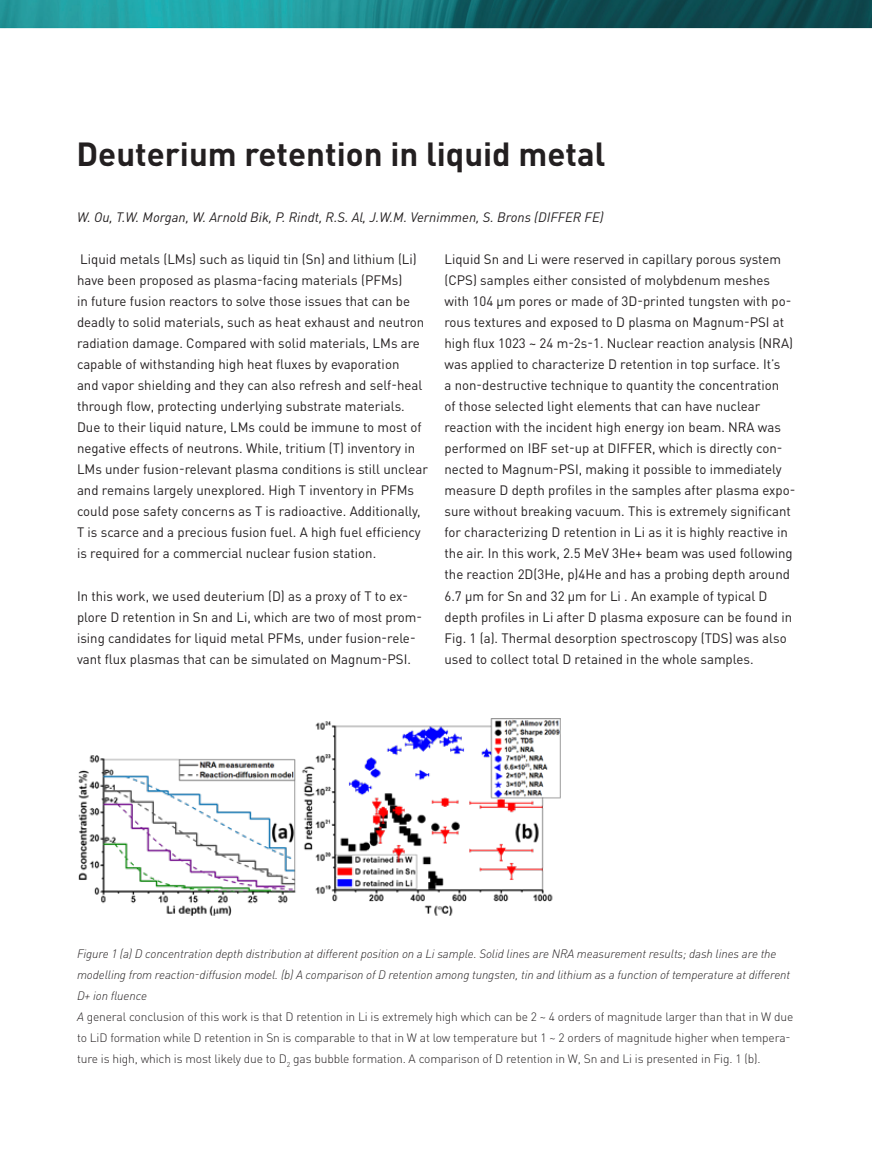
<style>
.page{position:relative;width:872px;height:1149px;background:#fff}
.page>*{position:absolute;margin:0;border:0;box-sizing:border-box;transform-origin:0 0}
.kop_klein{font:700 33px "DINOT";color:#231f20}
.broodtekst{font:13.5px/21px "DINOT";color:#231f20}
.broodtekst-2{font:italic 13.5px "DINOT";color:#231f20}
.bijschrift{font:300 12px/21px "DINOT";letter-spacing:-.01em;color:#231f20}
.bijschrift-2{font:italic 300 12px/21px "DINOT";letter-spacing:-.01em;color:#231f20}
.s1{font-style:italic}
</style>
<div class="page">
<img style="left:0;top:0;width:872px;height:29px">
<img style="left:78px;top:718px;width:483px;height:198px">
<p class="kop_klein" style="left:77px;top:133px;width:530px">Deuterium retention in liquid metal</p>
<p class="broodtekst-2" style="left:77px;top:209px;width:528px">W. Ou, T.W. Morgan, W. Arnold Bik, P. Rindt, R.S. Al, J.W.M. Vernimmen, S. Brons (DIFFER FE)</p>
<p class="broodtekst" style="left:77px;top:248px;width:352px">Liquid metals (LMs) such as liquid tin (Sn) and lithium (Li) have been proposed as plasma-facing materials (PFMs)<br>in future fusion reactors to solve those issues that can be deadly to solid materials, such as heat exhaust and neutron radiation damage. Compared with solid materials, LMs are capable of withstanding high heat fluxes by evaporation<br>and vapor shielding and they can also refresh and self-heal through flow, protecting underlying substrate materials.<br>Due to their liquid nature, LMs could be immune to most of negative effects of neutrons. While, tritium (T) inventory in LMs under fusion-relevant plasma conditions is still unclear and remains largely unexplored. High T inventory in PFMs could pose safety concerns as T is radioactive. Additionally, T is scarce and a precious fusion fuel. A high fuel efficiency is required for a commercial nuclear fusion station.</p>
<p class="broodtekst" style="left:77px;top:584px;width:347px">In this work, we used deuterium (D) as a proxy of T to ex&shy;plore D retention in Sn and Li, which are two of most prom&shy;ising candidates for liquid metal PFMs, under fusion-rele&shy;vant flux plasmas that can be simulated on Magnum-PSI.</p>
<p class="broodtekst" style="left:444px;top:248px;width:352px">Liquid Sn and Li were reserved in capillary porous system (CPS) samples either consisted of molybdenum meshes with 104 µm pores or made of 3D-printed tungsten with po&shy;rous textures and exposed to D plasma on Magnum-PSI at high flux 1023 ~ 24 m-2s-1. Nuclear reaction analysis (NRA) was applied to characterize D retention in top surface. It’s<br>a non-destructive technique to quantity the concentration<br>of those selected light elements that can have nuclear reaction with the incident high energy ion beam. NRA was performed on IBF set-up at DIFFER, which is directly con&shy;nected to Magnum-PSI, making it possible to immediately measure D depth profiles in the samples after plasma expo&shy;sure without breaking vacuum. This is extremely significant for characterizing D retention in Li as it is highly reactive in the air. In this work, 2.5 MeV 3He+ beam was used following the reaction 2D(3He, p)4He and has a probing depth around 6.7 µm for Sn and 32 µm for Li . An example of typical D depth profiles in Li after D plasma exposure can be found in Fig. 1 (a). Thermal desorption spectroscopy (TDS) was also used to collect total D retained in the whole samples.</p>
<p class="bijschrift-2" style="left:77px;top:942px;width:714px">Figure 1 (a) D concentration depth distribution at different position on a Li sample. Solid lines are NRA measurement results; dash lines are the modelling from reaction-diffusion model. (b) A comparison of D retention among tungsten, tin and lithium as a function of temperature at different<br>D+ ion fluence</p>
<p class="bijschrift" style="left:77px;top:1005px;width:718px"><span class="s1">A</span> general conclusion of this work is that D retention in Li is extremely high which can be 2 ~ 4 orders of magnitude larger than that in W due to LiD formation while D retention in Sn is comparable to that in W at low temperature but 1 ~ 2 orders of magnitude higher when tempera&shy;ture is high, which is most likely due to D<sub>2</sub> gas bubble formation. A comparison of D retention in W, Sn and Li is presented in Fig. 1 (b).</p>
</div>
